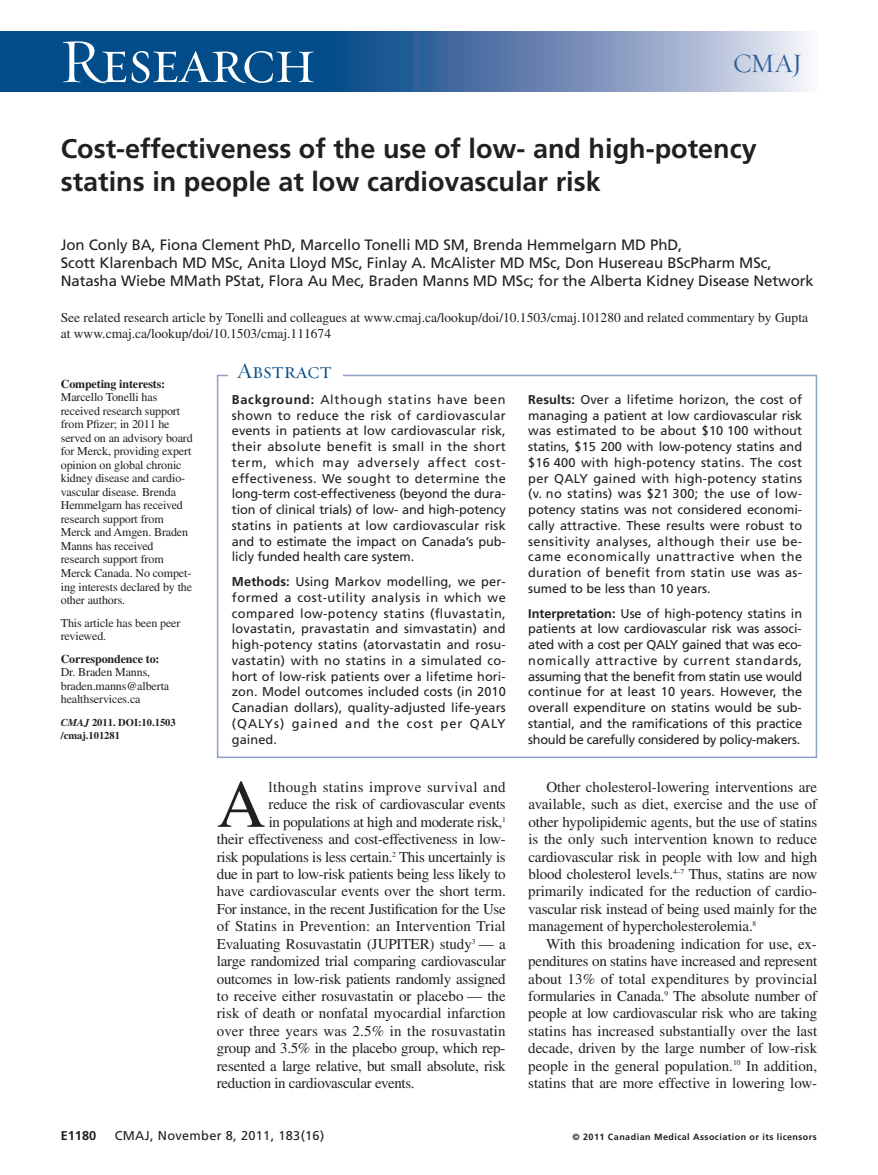
<style>
.page{position:relative;width:878px;height:1175px;background:#fff}
.page>*{position:absolute;margin:0;border:0;box-sizing:border-box;transform-origin:0 0}
.t1{font:67.5px "Times LT Std";color:#231f20}
.t2{font:63px "Requiem Display HTF Small Caps";letter-spacing:-.03em;color:#fff}
.t3{font:700 27px/33px "Frutiger LT Std";color:#231f20}
.t4{font:27px "Requiem Display HTF Roman";color:#2c6199}
.t5{font:22.5px "Requiem Display HTF Small Caps";color:#014c89}
.t6{font:15px/17.4px "Times LT Std";letter-spacing:-.015em;color:#231f20;text-align:justify}
.t7{font:15px/18px "Frutiger LT Std";letter-spacing:-.005em;color:#231f20}
.t8{font:15px "Times LT Std";letter-spacing:.015em;color:#231f20}
.t9{font:15px "Times LT Std";letter-spacing:.005em;color:#231f20}
.t10{font:15px "Times LT Std";letter-spacing:.025em;color:#231f20}
.t11{font:13.5px/16.5px "Times LT Std";color:#231f20}
.t12{font:12.75px/15.8px "Frutiger LT Std";letter-spacing:-.005em;color:#231f20;text-align:justify}
.t13{font:12.75px "Frutiger LT Std";letter-spacing:.025em;color:#231f20}
.t14{font:700 12.75px "Frutiger LT Std";color:#231f20}
.t15{font:12px/13.5px "Times LT Std";letter-spacing:-.01em;color:#231f20}
.t16{font:700 12px "Times LT Std";letter-spacing:-.01em;color:#231f20}
.t17{font:700 10.5px/13.5px "Times LT Std";color:#231f20}
.t18{font:700 9px "Frutiger LT Std";letter-spacing:.05em;color:#231f20}
.s1{font-style:italic}
.s2{font-weight:700}
</style>
<div class="page">
<div style="left:0;top:32px;width:350px;height:60px;background:#014c89"></div>
<svg style="left:347px;top:32px;width:461px;height:60px;background:#7994bb"></svg>
<div style="left:217px;top:375px;width:600px;height:383px;border:2px solid #8e9fc4"></div>
<div style="left:228px;top:360px;width:115px;height:29px;background:#fff"></div>
<h2 class="t2" style="left:59px;top:23px;width:258px">Research</h2>
<h3 class="t4" style="left:733px;top:47px;width:71px">CMAJ</h3>
<h3 class="t3" style="left:61px;top:134px;width:697px">Cost-effectiveness of the use of low- and high-potency statins in people at low cardiovascular risk</h3>
<p class="t7" style="left:61px;top:237px;width:754px">Jon Conly BA, Fiona Clement PhD, Marcello Tonelli MD SM, Brenda Hemmelgarn MD PhD,<br>Scott Klarenbach MD MSc, Anita Lloyd MSc, Finlay A. McAlister MD MSc, Don Husereau BScPharm MSc,<br>Natasha Wiebe MMath PStat, Flora Au Mec, Braden Manns MD MSc; for the Alberta Kidney Disease Network</p>
<p class="t11" style="left:61px;top:310px;width:748px">See related research article by Tonelli and colleagues at www.cmaj.ca/lookup/doi/10.1503/cmaj.101280 and related commentary by Gupta at www.cmaj.ca/lookup/doi/10.1503/cmaj.111674</p>
<p class="t16" style="left:61px;top:380px;width:106px">Competing interests:</p>
<p class="t15" style="left:61px;top:392px;width:134px">Marcello Tonelli has received research support from Pfizer; in 2011 he served on an advisory board for Merck, providing expert opinion on global chronic kidney disease and cardio&shy;vascular disease. Brenda<br>Hemmelgarn has received research support from<br>Merck and Amgen. Braden<br>Manns has received research support from<br>Merck Canada. No compet&shy;ing interests declared by the other authors.</p>
<p class="t15" style="left:61px;top:617px;width:121px">This article has been peer reviewed.</p>
<p class="t16" style="left:61px;top:654px;width:100px">Correspondence to:</p>
<p class="t15" style="left:61px;top:666px;width:110px">Dr. Braden Manns, braden.manns@alberta healthservices.ca</p>
<p class="t17" style="left:61px;top:716px;width:116px"><span class="s1">CMAJ</span> 2011. DOI:10.1503 /cmaj.101281</p>
<h3 class="t5" style="left:237px;top:357px;width:96px">Abstract</h3>
<p class="t12" style="left:232px;top:392px;width:275px"><span class="s2">Background:</span> Although statins have been shown to reduce the risk of cardiovascular events in patients at low cardiovascular risk, their absolute benefit is small in the short term, which may adversely affect cost&shy;effectiveness. We sought to determine the long-term cost-effectiveness (beyond the dura&shy;tion of clinical trials) of low- and high-potency statins in patients at low cardiovascular risk and to estimate the impact on Canada’s pub&shy;licly funded health care system.</p>
<p class="t12" style="left:232px;top:575px;width:275px"><span class="s2">Methods:</span> Using Markov modelling, we per&shy;formed a cost-utility analysis in which we compared low-potency statins (fluvastatin, lovastatin, pravastatin and simvastatin) and high-potency statins (atorvastatin and rosu&shy;vastatin) with no statins in a simulated co&shy;hort of low-risk patients over a lifetime hori&shy;zon. Model outcomes included costs (in 2010<br>Canadian dollars), quality-adjusted life-years (QALYs) gained and the cost per QALY gained.</p>
<h1 class="t1" style="left:217px;top:780px;width:50px">A</h1>
<p class="t10" style="left:268px;top:781px;width:239px">lthough statins improve survival and</p>
<p class="t6" style="left:268px;top:797px;width:239px">reduce the risk of cardiovascular events</p>
<p class="t6" style="left:269px;top:814px;width:238px">in populations at high and moderate risk,<sup>1</sup></p>
<p class="t6" style="left:217px;top:832px;width:290px">their effectiveness and cost-effectiveness in low-</p>
<p class="t6" style="left:217px;top:849px;width:290px">risk populations is less certain.<sup>2</sup> This uncertainly is</p>
<p class="t6" style="left:217px;top:867px;width:290px">due in part to low-risk patients being less likely to</p>
<p class="t6" style="left:217px;top:884px;width:290px">have cardiovascular events over the short term.</p>
<p class="t6" style="left:217px;top:901px;width:290px">For instance, in the recent Justification for the Use</p>
<p class="t8" style="left:217px;top:921px;width:290px">of Statins in Prevention: an Intervention Trial</p>
<p class="t6" style="left:217px;top:936px;width:290px">Evaluating Rosuvastatin (JUPITER) study<sup>3</sup> — a</p>
<p class="t6" style="left:217px;top:954px;width:290px">large randomized trial comparing cardiovascular</p>
<p class="t6" style="left:217px;top:971px;width:290px">outcomes in low-risk patients randomly assigned</p>
<p class="t6" style="left:217px;top:988px;width:290px">to receive either rosuvastatin or placebo — the</p>
<p class="t9" style="left:217px;top:1008px;width:290px">risk of death or nonfatal myocardial infarction</p>
<p class="t8" style="left:217px;top:1025px;width:290px">over three years was 2.5% in the rosuvastatin</p>
<p class="t6" style="left:217px;top:1041px;width:290px">group and 3.5% in the placebo group, which rep-</p>
<p class="t6" style="left:217px;top:1058px;width:290px">resented a large relative, but small absolute, risk</p>
<p class="t6" style="left:217px;top:1075px;width:199px">reduction in cardiovascular events.</p>
<p class="t12" style="left:528px;top:392px;width:275px"><span class="s2">Results:</span> Over a lifetime horizon, the cost of managing a patient at low cardiovascular risk was estimated to be about $10 100 without statins, $15 200 with low-potency statins and $16 400 with high-potency statins. The cost per QALY gained with high-potency statins (v. no statins) was $21 300; the use of low&shy;potency statins was not considered economi&shy;cally attractive. These results were robust to sensitivity analyses, although their use be&shy;came economically unattractive when the duration of benefit from statin use was as&shy;sumed to be less than 10 years.</p>
<p class="t12" style="left:528px;top:606px;width:275px"><span class="s2">Interpretation:</span> Use of high-potency statins in patients at low cardiovascular risk was associ&shy;ated with a cost per QALY gained that was eco&shy;nomically attractive by current standards, assuming that the benefit from statin use would continue for at least 10 years. However, the overall expenditure on statins would be sub&shy;stantial, and the ramifications of this practice should be carefully considered by policy-makers.</p>
<p class="t6" style="left:528px;top:780px;width:290px;text-indent:18px">Other cholesterol-lowering interventions are available, such as diet, exercise and the use of other hypolipidemic agents, but the use of statins is the only such intervention known to reduce cardiovascular risk in people with low and high blood cholesterol levels.<sup>4–7</sup> Thus, statins are now primarily indicated for the reduction of cardio&shy;vascular risk instead of being used mainly for the management of hypercholesterolemia.<sup>8</sup></p>
<p class="t6" style="left:528px;top:936px;width:290px;text-indent:18px">With this broadening indication for use, ex&shy;penditures on statins have increased and represent about 13% of total expenditures by provincial formularies in Canada.<sup>9</sup> The absolute number of people at low cardiovascular risk who are taking statins has increased substantially over the last decade, driven by the large number of low-risk people in the general population.<sup>10</sup> In addition, statins that are more effective in lowering low-</p>
<p class="t14" style="left:61px;top:1130px;width:37px">E1180</p>
<p class="t13" style="left:115px;top:1130px;width:211px">CMAJ, November 8, 2011, 183(16)</p>
<p class="t18" style="left:572px;top:1132px;width:246px">© 2011 Canadian Medical Association or its licensors</p>
</div>
